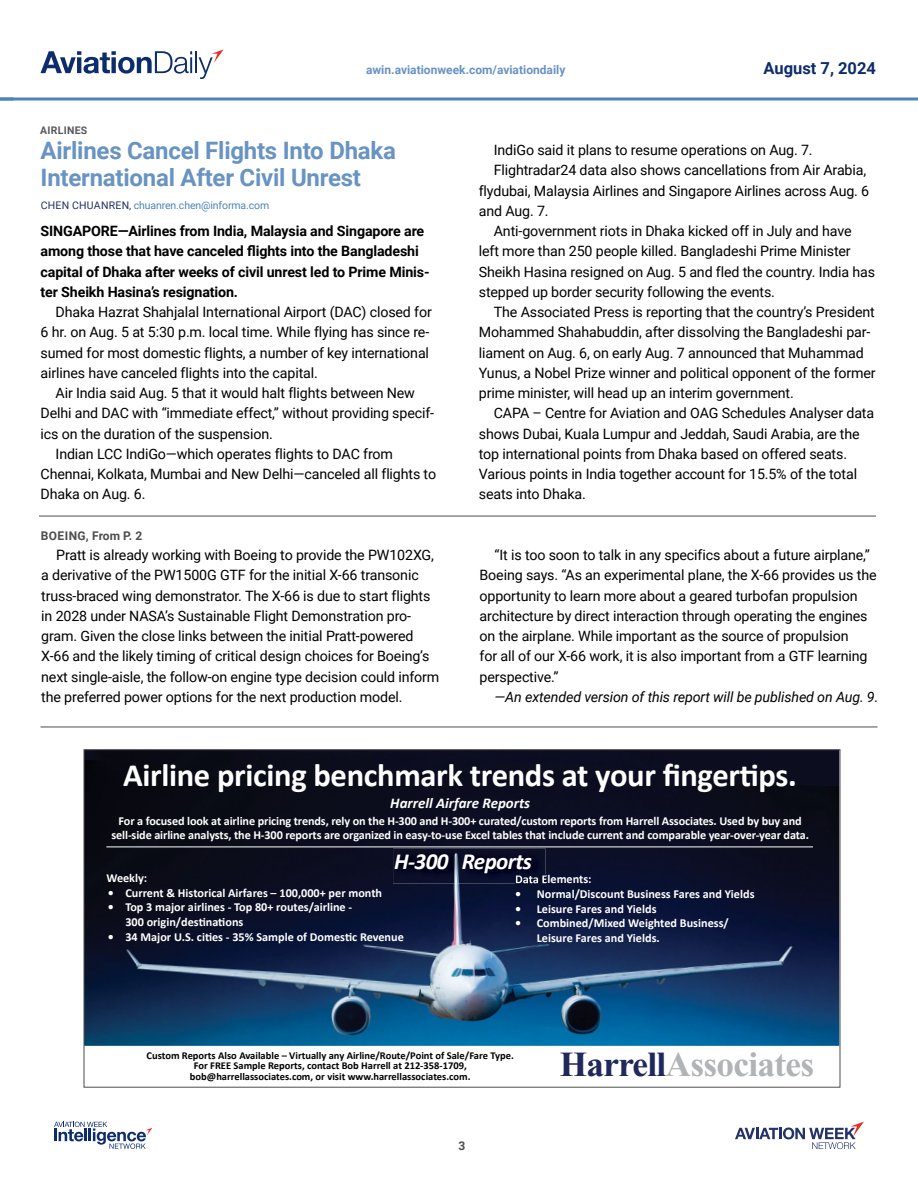
<style>
.page{position:relative;width:918px;height:1188px;background:#fff}
.page>*{position:absolute;margin:0;border:0;box-sizing:border-box;transform-origin:0 0}
.t1{font:700 35.25px "Times New Roman";letter-spacing:-.02em;color:#b1b4b6}
.t2{font:700 32.55px "Calibri";letter-spacing:-.01em;color:#fff}
.t3{font:700 24px/27px "Roboto";letter-spacing:-.01em;color:#6893c2}
.t4{font:italic 700 23.1px "Calibri";letter-spacing:-.025em;color:#fff}
.t5{font:700 16.5px "Roboto";color:#0d2c6c}
.t6{font:italic 700 15px "Calibri";color:#fff}
.t7{font:14.25px/20.2px "Roboto";letter-spacing:-.01em;color:#000}
.t8{font:700 14.25px/20.2px "Roboto";letter-spacing:-.01em;color:#000}
.t9{font:italic 14.25px "Roboto";letter-spacing:-.01em;color:#000}
.t10{font:700 12.15px/14.7px "Calibri";letter-spacing:-.01em;color:#fff}
.t11{font:700 12px "Roboto";color:#6792c2}
.t12{font:700 12px "Roboto";letter-spacing:.035em;color:#4d4d4f}
.t13{font:700 10.5px/10.5px "Calibri";color:#000;text-align:center}
.t14{font:10.5px "Roboto";letter-spacing:-.01em;color:#4d85ba}
.t15{font:700 10.5px "Roboto";letter-spacing:.025em;color:#58595b}
.s1{color:#6893c2}
.s2{color:#233168}
.s3{color:#20285c}
</style>
<div class="page">
<svg style="left:40px;top:51px;width:152px;height:23px"></svg>
<hr style="left:195px;top:51px;width:2px;height:22px;background:#0d2c6c">
<svg style="left:199px;top:50px;width:24px;height:29px"></svg>
<hr style="left:0;top:98px;width:918px;height:2px;background:#4d85ba">
<svg style="left:735px;top:1122px;width:129px;height:27px"></svg>
<svg style="left:54px;top:1122px;width:98px;height:27px"></svg>
<hr style="left:39px;top:516px;width:837px;height:1px;background:#4d4d4f">
<hr style="left:40px;top:727px;width:838px;height:1px;background:#4d4d4f">
<img style="left:86px;top:752px;width:752px;height:294px">
<hr style="left:106px;top:847px;width:707px;height:1px;background:#fff">
<img style="left:393px;top:849px;width:153px;height:35px">
<img style="left:516px;top:875px;width:30px;height:8px">
<p class="t15" style="left:40px;top:123px;width:49px">AIRLINES</p>
<p class="t11" style="left:366px;top:61px;width:201px">awin.aviationweek.com/<span class="s1">aviationdaily</span></p>
<p class="t5" style="left:763px;top:56px;width:114px">August 7, 2024</p>
<h3 class="t3" style="left:41px;top:136px;width:357px">Airlines Cancel Flights Into Dhaka<br>International After Civil Unrest</h3>
<p class="t14" style="left:41px;top:198px;width:230px"><span class="s2">CHEN CHUANREN,</span> chuanren.chen@informa.com</p>
<p class="t8" style="left:41px;top:221px;width:390px">SINGAPORE—Airlines from India, Malaysia and Singapore are among those that have canceled flights into the Bangladeshi capital of Dhaka after weeks of civil unrest led to Prime Minis&shy;ter Sheikh Hasina’s resignation.</p>
<p class="t7" style="left:41px;top:302px;width:393px;text-indent:15px">Dhaka Hazrat Shahjalal International Airport (DAC) closed for 6 hr. on Aug. 5 at 5:30 p.m. local time. While flying has since re&shy;sumed for most domestic flights, a number of key international airlines have canceled flights into the capital.</p>
<p class="t7" style="left:56px;top:383px;width:361px">Air India said Aug. 5 that it would halt flights between New</p>
<p class="t7" style="left:41px;top:403px;width:395px">Delhi and DAC with “immediate effect,” without providing specif-</p>
<p class="t7" style="left:41px;top:423px;width:234px">ics on the duration of the suspension.</p>
<p class="t7" style="left:56px;top:443px;width:339px">Indian LCC IndiGo—which operates flights to DAC from</p>
<p class="t7" style="left:41px;top:464px;width:397px">Chennai, Kolkata, Mumbai and New Delhi—canceled all flights to</p>
<p class="t7" style="left:41px;top:484px;width:106px">Dhaka on Aug. 6.</p>
<p class="t12" style="left:41px;top:527px;width:103px">BOEING, From P. 2</p>
<p class="t7" style="left:41px;top:545px;width:400px;text-indent:15px">Pratt is already working with Boeing to provide the PW102XG, a derivative of the PW1500G GTF for the initial X-66 transonic truss-braced wing demonstrator. The X-66 is due to start flights in 2028 under NASA’s Sustainable Flight Demonstration pro&shy;gram. Given the close links between the initial Pratt-powered X-66 and the likely timing of critical design choices for Boeing’s next single-aisle, the follow-on engine type decision could inform the preferred power options for the next production model.</p>
<p class="t7" style="left:494px;top:140px;width:320px">IndiGo said it plans to resume operations on Aug. 7.</p>
<p class="t7" style="left:494px;top:160px;width:374px">Flightradar24 data also shows cancellations from Air Arabia,</p>
<p class="t7" style="left:479px;top:180px;width:392px">flydubai, Malaysia Airlines and Singapore Airlines across Aug. 6</p>
<p class="t7" style="left:479px;top:200px;width:71px">and Aug. 7.</p>
<p class="t7" style="left:494px;top:221px;width:359px">Anti-government riots in Dhaka kicked off in July and have</p>
<p class="t7" style="left:479px;top:241px;width:373px">left more than 250 people killed. Bangladeshi Prime Minister</p>
<p class="t7" style="left:479px;top:261px;width:398px">Sheikh Hasina resigned on Aug. 5 and fled the country. India has</p>
<p class="t7" style="left:479px;top:281px;width:298px">stepped up border security following the events.</p>
<p class="t7" style="left:494px;top:302px;width:383px">The Associated Press is reporting that the country’s President</p>
<p class="t7" style="left:479px;top:322px;width:393px">Mohammed Shahabuddin, after dissolving the Bangladeshi par-</p>
<p class="t7" style="left:479px;top:342px;width:387px">liament on Aug. 6, on early Aug. 7 announced that Muhammad</p>
<p class="t7" style="left:479px;top:362px;width:398px">Yunus, a Nobel Prize winner and political opponent of the former</p>
<p class="t7" style="left:479px;top:383px;width:316px">prime minister, will head up an interim government.</p>
<p class="t7" style="left:494px;top:403px;width:382px">CAPA – Centre for Aviation and OAG Schedules Analyser data</p>
<p class="t7" style="left:479px;top:423px;width:382px">shows Dubai, Kuala Lumpur and Jeddah, Saudi Arabia, are the</p>
<p class="t7" style="left:479px;top:443px;width:370px">top international points from Dhaka based on offered seats.</p>
<p class="t7" style="left:479px;top:464px;width:380px">Various points in India together account for 15.5% of the total</p>
<p class="t7" style="left:479px;top:484px;width:109px">seats into Dhaka.</p>
<p class="t7" style="left:480px;top:545px;width:399px;text-indent:15px">“It is too soon to talk in any specifics about a future airplane,” Boeing says. “As an experimental plane, the X-66 provides us the opportunity to learn more about a geared turbofan propulsion architecture by direct interaction through operating the engines on the airplane. While important as the source of propulsion<br>for all of our X-66 work, it is also important from a GTF learning perspective.”</p>
<p class="t9" style="left:495px;top:687px;width:385px">—An extended version of this report will be published on Aug. 9.</p>
<h2 class="t2" style="left:123px;top:754px;width:675px">Airline pricing benchmark trends at your fingertips.</h2>
<p class="t6" style="left:390px;top:792px;width:141px">Harrell Airfare Reports</p>
<p class="t10" style="left:111px;top:814px;width:699px;line-height:13.5px;text-align:center">For a focused look at airline pricing trends, rely on the H-300 and H-300+ curated/custom reports from Harrell Associates. Used by buy and sell-side airline analysts, the H-300 reports are organized in easy-to-use Excel tables that include current and comparable year-over-year data.</p>
<p class="t10" style="left:106px;top:871px;width:42px">Weekly:</p>
<p class="t10" style="left:108px;top:885px;width:276px">• Current &amp; Historical Airfares – 100,000+ per month</p>
<p class="t10" style="left:125px;top:900px;width:228px;text-indent:-18px">• Top 3 major airlines - Top 80+ routes/airline -<br>300 origin/destinations</p>
<p class="t10" style="left:108px;top:929px;width:298px">• 34 Major U.S. cities - 35% Sample of Domestic Revenue</p>
<h3 class="t4" style="left:394px;top:845px;width:139px">H-300 Reports</h3>
<p class="t10" style="left:515px;top:872px;width:78px">Data Elements:</p>
<p class="t10" style="left:515px;top:886px;width:241px">• Normal/Discount Business Fares and Yields</p>
<p class="t10" style="left:515px;top:901px;width:143px">• Leisure Fares and Yields</p>
<p class="t10" style="left:537px;top:916px;width:194px;text-indent:-22px">• Combined/Mixed Weighted Business/<br>Leisure Fares and Yields.</p>
<p class="t13" style="left:147px;top:1050px;width:369px">Custom Reports Also Available – Virtually any Airline/Route/Point of Sale/Fare Type.<br>For FREE Sample Reports, contact Bob Harrell at 212-358-1709, bob@harrellassociates.com, or visit www.harrellassociates.com.</p>
<p class="t12" style="left:459px;top:1137px;width:8px">3</p>
<h1 class="t1" style="left:560px;top:1045px;width:256px"><span class="s3">Harrell</span>Associates</h1>
</div>
